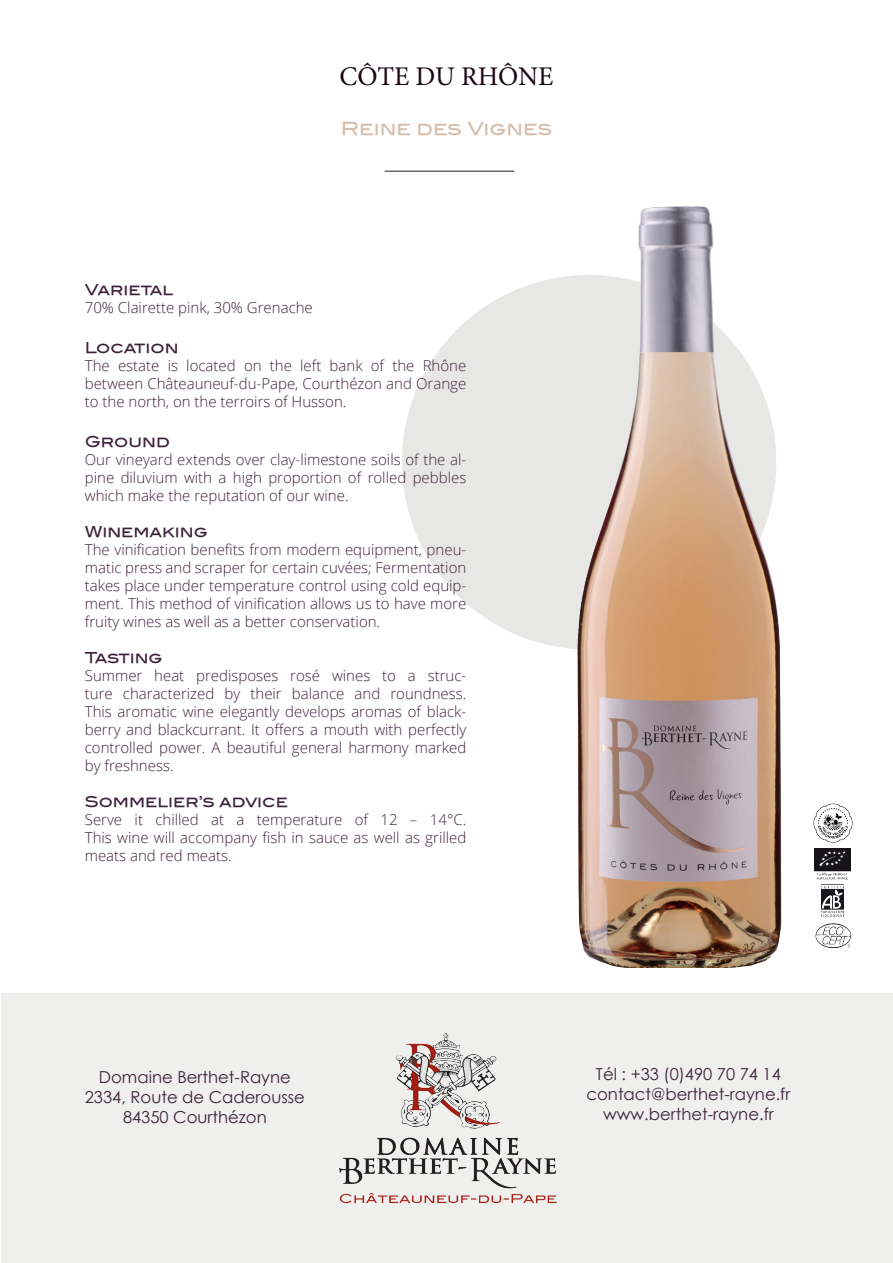
<style>
.page{position:relative;width:893px;height:1263px;background:#fff}
.page>*{position:absolute;margin:0;border:0;box-sizing:border-box;transform-origin:0 0}
.t1{font:27px "Minion Pro";letter-spacing:-.005em;color:#1a0815}
.t2{font:18px "Blair Md ITCTT Medium";color:#d4beae}
.t3{font:16.5px/19.8px "Century Gothic";color:#3d233a;text-align:center}
.t4{font:300 15px/18px "Open Sans";color:#3d233a;text-align:justify}
.t5{font:15px "Blair Md ITCTT Medium";color:#3d233a}
</style>
<div class="page">
<div style="left:402px;top:275px;width:374px;height:374px;background:#e7e7e5;border-radius:50%"></div>
<div style="left:1px;top:993px;width:892px;height:270px;background:#efefed"></div>
<img style="left:339px;top:1033px;width:218px;height:171px">
<img style="left:564px;top:206px;width:218px;height:761px">
<hr style="left:385px;top:171px;width:129px;height:1px;background:#231f20">
<img style="left:813px;top:803px;width:40px;height:40px">
<img style="left:821px;top:884px;width:23px;height:32px">
<img style="left:815px;top:923px;width:36px;height:24px">
<img style="left:814px;top:849px;width:36px;height:31px">
<h1 class="t1" style="left:339px;top:58px;width:216px">CÔTE DU RHÔNE</h1>
<p class="t2" style="left:341px;top:118px;width:213px">Reine des Vignes</p>
<p class="t5" style="left:85px;top:281px;width:90px">Varietal</p>
<p class="t4" style="left:85px;top:299px;width:230px">70% Clairette pink, 30% Grenache</p>
<p class="t5" style="left:85px;top:339px;width:95px">Location</p>
<p class="t4" style="left:85px;top:356px;width:383px">The estate is located on the left bank of the Rhône between Châteauneuf-du-Pape, Courthézon and Orange to the north, on the terroirs of Husson.</p>
<p class="t5" style="left:85px;top:432px;width:86px">Ground</p>
<p class="t4" style="left:85px;top:450px;width:383px">Our vineyard extends over clay-limestone soils of the al&shy;pine diluvium with a high proportion of rolled pebbles which make the reputation of our wine.</p>
<p class="t5" style="left:85px;top:522px;width:124px">Winemaking</p>
<p class="t4" style="left:85px;top:540px;width:383px">The vinification benefits from modern equipment, pneu&shy;matic press and scraper for certain cuvées; Fermentation takes place under temperature control using cold equip&shy;ment. This method of vinification allows us to have more fruity wines as well as a better conservation.</p>
<p class="t5" style="left:85px;top:648px;width:79px">Tasting</p>
<p class="t4" style="left:85px;top:666px;width:383px">Summer heat predisposes rosé wines to a struc&shy;ture characterized by their balance and roundness.<br>This aromatic wine elegantly develops aromas of black&shy;berry and blackcurrant. It offers a mouth with perfectly controlled power. A beautiful general harmony marked by freshness.</p>
<p class="t5" style="left:85px;top:792px;width:205px">Sommelier’s advice</p>
<p class="t4" style="left:85px;top:810px;width:383px">Serve it chilled at a temperature of 12 – 14°C.<br>This wine will accompany fish in sauce as well as grilled meats and red meats.</p>
<p class="t3" style="left:85px;top:1067px;width:222px">Domaine Berthet-Rayne<br>2334, Route de Caderousse<br>84350 Courthézon</p>
<p class="t3" style="left:586px;top:1064px;width:205px">Tél : +33 (0)490 70 74 14 contact@berthet-rayne.fr www.berthet-rayne.fr</p>
</div>
